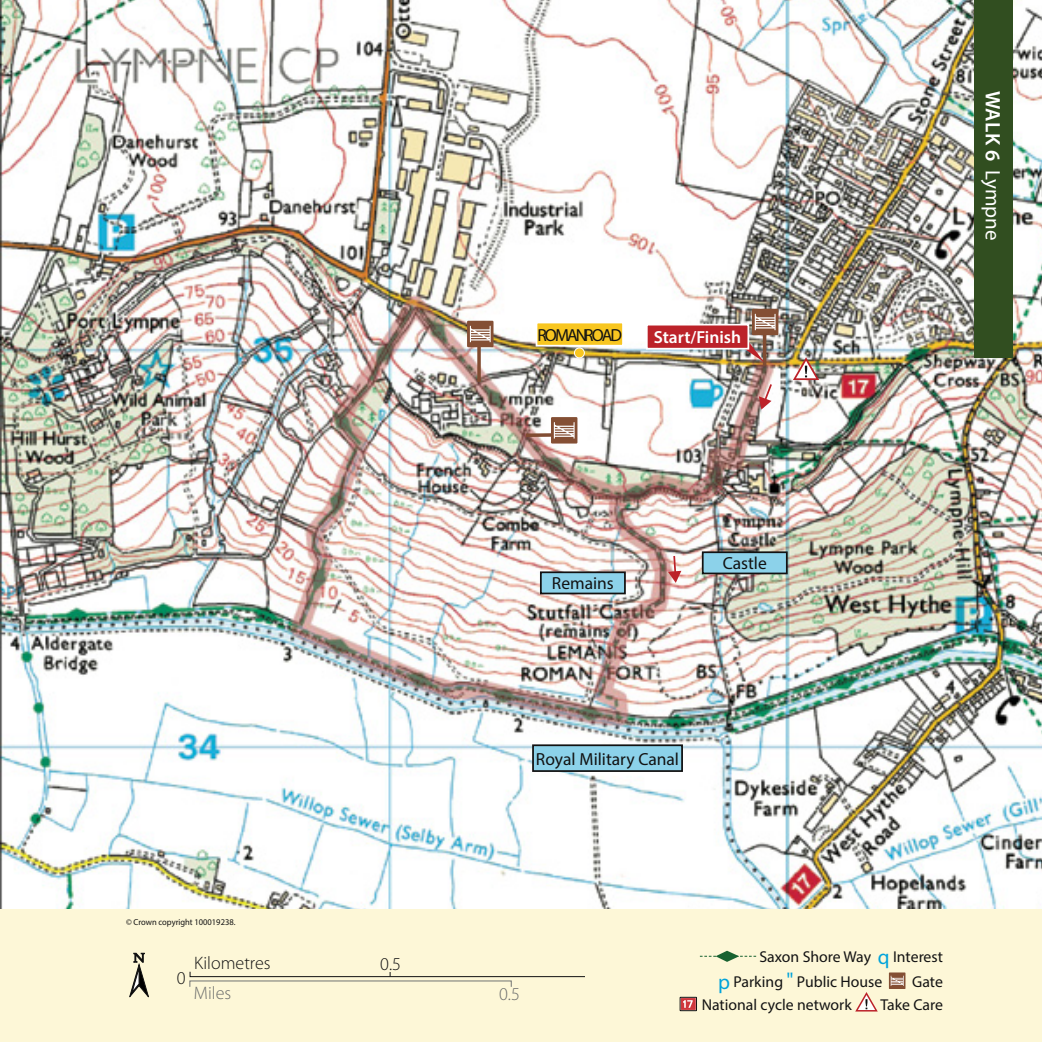
<style>
.page{position:relative;width:1042px;height:1042px;background:#fff}
.page>*{position:absolute;margin:0;border:0;box-sizing:border-box;transform-origin:0 0}
.t1{font:21px "Myriad Pro";color:#fff}
.t2{font:300 18.03px "Myriad Pro";color:#121212}
.t3{font:300 18.03px "Myriad Pro";color:#6b6d6c}
.t4{font:17.5px "Myriad Pro";color:#121212}
.t5{font:600 17.5px "Myriad Pro";color:#fff}
.t6{font:17.5px "Myriad Pro";letter-spacing:-.11em;color:#121212}
.t7{font:15.75px/25.2px "Myriad Pro";color:#121212}
.t8{font:8.75px "Myriad Pro";color:#121212}
.s1{font-weight:600}
.s2{font-size:21px;color:#00a3db}
</style>
<div class="page">
<img style="left:0;top:0;width:1042px;height:909px">
<svg style="left:526px;top:433px;width:25px;height:4px"></svg>
<div style="left:551px;top:417px;width:26px;height:26px;background:#844f34"></div>
<svg style="left:554px;top:422px;width:20px;height:16px"></svg>
<svg style="left:477px;top:347px;width:4px;height:35px"></svg>
<div style="left:467px;top:321px;width:26px;height:26px;background:#844f34"></div>
<svg style="left:470px;top:326px;width:21px;height:16px"></svg>
<hr style="left:763px;top:334px;width:3px;height:31px;background:#804c32">
<div style="left:752px;top:309px;width:26px;height:26px;background:#844f34"></div>
<svg style="left:755px;top:314px;width:20px;height:16px"></svg>
<div style="left:0;top:909px;width:1042px;height:133px;background:#fdf7d7"></div>
<div style="left:974px;top:0;width:38px;height:357px;background:#314e20"></div>
<svg style="left:700px;top:950px;width:56px;height:12px"></svg>
<svg style="left:889px;top:972px;width:16px;height:17px"></svg>
<svg style="left:890px;top:975px;width:13px;height:11px"></svg>
<div style="left:680px;top:997px;width:17px;height:14px;border:1px solid #121212"></div>
<div style="left:681px;top:998px;width:15px;height:12px;background:#cf373d"></div>
<svg style="left:683px;top:1000px;width:9px;height:8px"></svg>
<svg style="left:855px;top:992px;width:23px;height:19px"></svg>
<svg style="left:129px;top:952px;width:20px;height:46px"></svg>
<div style="left:541px;top:572px;width:84px;height:21px;background:#8cd2ea"></div>
<div style="left:540px;top:571px;width:86px;height:23px;border:2px solid #121212"></div>
<div style="left:533px;top:745px;width:149px;height:26px;background:#8cd2ea"></div>
<div style="left:532px;top:744px;width:151px;height:28px;border:2px solid #121212"></div>
<svg style="left:668px;top:554px;width:13px;height:29px"></svg>
<svg style="left:759px;top:382px;width:14px;height:28px"></svg>
<div style="left:536px;top:322px;width:87px;height:24px;background:#f8c620"></div>
<div style="left:536px;top:322px;width:88px;height:24px;border:2px solid #fff"></div>
<div style="left:703px;top:552px;width:84px;height:21px;background:#8cd2ea"></div>
<div style="left:702px;top:551px;width:86px;height:23px;border:2px solid #121212"></div>
<svg style="left:190px;top:971px;width:394px;height:6px"></svg>
<svg style="left:744px;top:339px;width:20px;height:23px"></svg>
<div style="left:647px;top:325px;width:101px;height:24px;background:#bc2229"></div>
<div style="left:646px;top:324px;width:103px;height:25px;border:2px solid #fff"></div>
<svg style="left:793px;top:357px;width:26px;height:23px"></svg>
<div style="left:574px;top:348px;width:10px;height:10px;background:#f8c620;border-radius:50%"></div>
<div style="left:574px;top:348px;width:10px;height:10px;border:1px solid #fff;border-radius:50%"></div>
<h1 class="t1" style="left:1006px;top:91px;width:151px;rotate:90deg"><span class="s1">WALK 6</span> Lympne</h1>
<p class="t6" style="left:537px;top:324px;width:86px">ROMAN ROAD</p>
<p class="t5" style="left:654px;top:326px;width:89px">Start/Finish</p>
<p class="t4" style="left:723px;top:553px;width:46px">Castle</p>
<p class="t4" style="left:552px;top:573px;width:64px">Remains</p>
<p class="t4" style="left:536px;top:748px;width:145px">Royal Military Canal</p>
<p class="t8" style="left:126px;top:917px;width:111px">© Crown copyright 100019238.</p>
<p class="t2" style="left:177px;top:966px;width:10px">0</p>
<p class="t2" style="left:194px;top:952px;width:78px">Kilometres</p>
<p class="t2" style="left:380px;top:953px;width:22px">0.5</p>
<p class="t3" style="left:194px;top:982px;width:39px">Miles</p>
<p class="t3" style="left:499px;top:983px;width:22px">0.5</p>
<p class="t7" style="left:718px;top:944px;width:226px;text-indent:41px">Saxon Shore Way <span class="s2">q</span> Interest <span class="s2">p</span> Parking <span class="s2">"</span> Public House</p>
<p class="t7" style="left:912px;top:969px;width:32px">Gate</p>
<p class="t7" style="left:702px;top:991px;width:152px">National cycle network</p>
<p class="t7" style="left:880px;top:991px;width:64px">Take Care</p>
</div>
